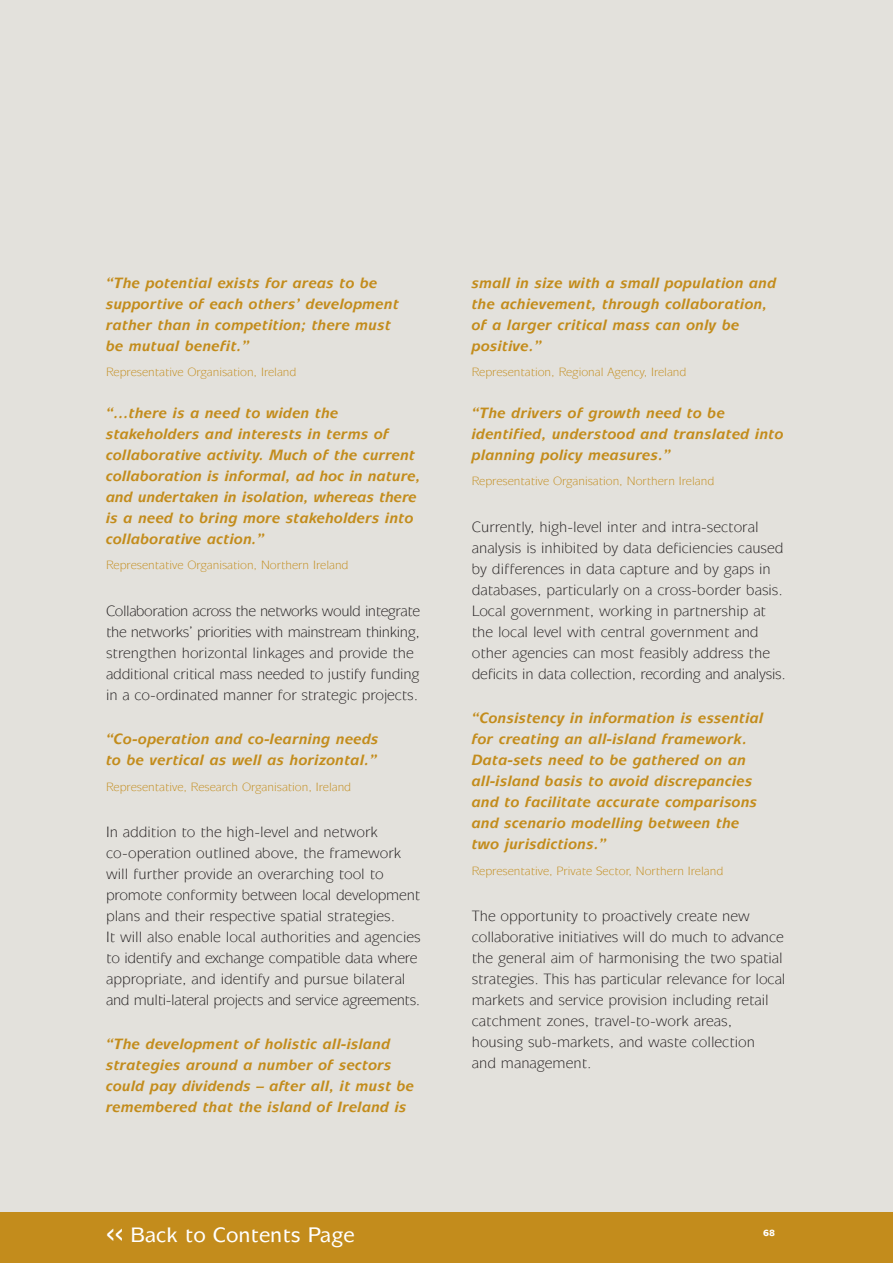
<style>
.page{position:relative;width:893px;height:1263px;background:#fff}
.page>*{position:absolute;margin:0;border:0;box-sizing:border-box;transform-origin:0 0}
.t1{font:500 21px "Mixage IT Cby BT";color:#fff}
.t2{font:15px/21px "Mixage IT Cby BT";color:#231f20}
.t3{font:italic 700 15px/21px "Mixage IT Cby BT";color:#c38c1c}
.t4{font:12px "Mixage IT Cby BT";color:#c38c1c}
.t5{font:900 9px "Mixage IT Cby BT";color:#fff}
.s1{font-family:"Interstate";font-weight:400}
</style>
<div class="page">
<div style="left:0;top:1px;width:893px;height:1262px;background:#e3e1dc"></div>
<div style="left:0;top:1212px;width:893px;height:51px;background:#c38c1c"></div>
<p class="t3" style="left:106px;top:273px;width:295px">“The potential exists for areas to be supportive of each others’ development rather than in competition; there must be mutual benefit.”</p>
<p class="t4" style="left:106px;top:367px;width:192px">Representative Organisation, Ireland</p>
<p class="t3" style="left:106px;top:404px;width:316px">“…there is a need to widen the stakeholders and interests in terms of collaborative activity. Much of the current collaboration is informal, ad hoc in nature, and undertaken in isolation, whereas there is a need to bring more stakeholders into collaborative action.”</p>
<p class="t4" style="left:106px;top:561px;width:244px">Representative Organisation, Northern Ireland</p>
<p class="t2" style="left:106px;top:602px;width:315px">Collaboration across the networks would integrate the networks’ priorities with mainstream thinking, strengthen horizontal linkages and provide the additional critical mass needed to justify funding in a co-ordinated manner for strategic projects.</p>
<p class="t3" style="left:106px;top:730px;width:274px">“Co-operation and co-learning needs to be vertical as well as horizontal.”</p>
<p class="t4" style="left:106px;top:782px;width:247px">Representative, Research Organisation, Ireland</p>
<p class="t2" style="left:106px;top:823px;width:316px">In addition to the high-level and network co-operation outlined above, the framework will further provide an overarching tool to promote conformity between local development plans and their respective spatial strategies.<br>It will also enable local authorities and agencies to identify and exchange compatible data where appropriate, and identify and pursue bilateral and multi-lateral projects and service agreements.</p>
<p class="t3" style="left:106px;top:1035px;width:310px">“The development of holistic all-island strategies around a number of sectors could pay dividends – after all, it must be remembered that the island of Ireland is</p>
<h1 class="t1" style="left:106px;top:1227px;width:250px"><span class="s1">&lt;&lt;</span> Back to Contents Page</h1>
<p class="t3" style="left:472px;top:273px;width:306px">small in size with a small population and the achievement, through collaboration, of a larger critical mass can only be positive.”</p>
<p class="t4" style="left:472px;top:367px;width:216px">Representation, Regional Agency, Ireland</p>
<p class="t3" style="left:472px;top:404px;width:313px">“The drivers of growth need to be identified, understood and translated into planning policy measures.”</p>
<p class="t4" style="left:472px;top:477px;width:244px">Representative Organisation, Northern Ireland</p>
<p class="t2" style="left:472px;top:518px;width:316px">Currently, high-level inter and intra-sectoral analysis is inhibited by data deficiencies caused by differences in data capture and by gaps in databases, particularly on a cross-border basis.<br>Local government, working in partnership at the local level with central government and other agencies can most feasibly address the deficits in data collection, recording and analysis.</p>
<p class="t3" style="left:472px;top:709px;width:293px">“Consistency in information is essential for creating an all-island framework.<br>Data-sets need to be gathered on an all-island basis to avoid discrepancies and to facilitate accurate comparisons and scenario modelling between the two jurisdictions.”</p>
<p class="t4" style="left:472px;top:866px;width:253px">Representative, Private Sector, Northern Ireland</p>
<p class="t2" style="left:472px;top:907px;width:315px">The opportunity to proactively create new collaborative initiatives will do much to advance the general aim of harmonising the two spatial strategies. This has particular relevance for local markets and service provision including retail catchment zones, travel-to-work areas, housing sub-markets, and waste collection<br>and management.</p>
<p class="t5" style="left:763px;top:1229px;width:13px">68</p>
</div>
